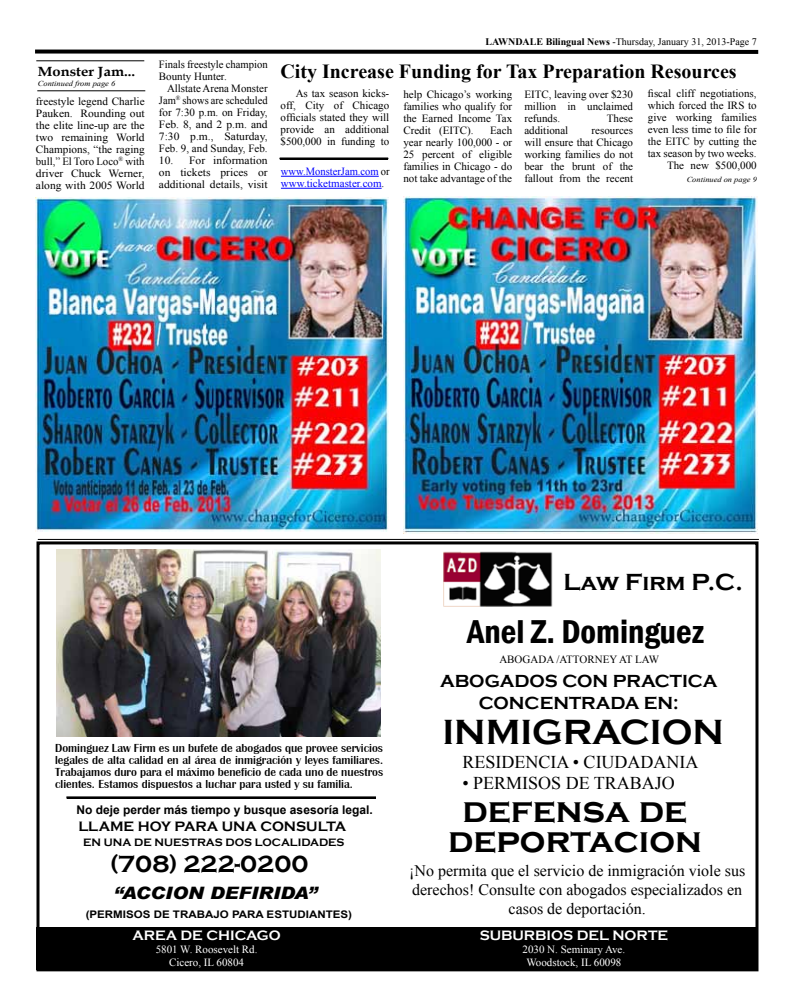
<style>
.page{position:relative;width:792px;height:1008px;background:#fff}
.page>*{position:absolute;margin:0;border:0;box-sizing:border-box;transform-origin:0 0}
.t1{font:700 36px "Copperplate Gothic";color:#000}
.t2{font:600 condensed 34px "Franklin Gothic";color:#000}
.t3{font:700 24px "Copperplate Gothic";color:#000}
.t4{font:700 20px "Times New Roman";color:#000}
.t5{font:18px "Times New Roman";color:#000}
.t6{font:700 18px/21.6px "Copperplate Gothic";color:#000;text-align:center}
.t7{font:italic 900 17.1px "Arial";color:#000;scale:1.11 1}
.t8{font:16px/19.2px "Times New Roman";color:#000;text-align:center}
.t9{font:700 14px "Copperplate Gothic";color:#fff}
.t10{font:700 14px "Copperplate Gothic";color:#000}
.t11{font:700 13.3px "Book Antiqua";color:#000;scale:1.11 1}
.t12{font:12px/12px "Britannic Medium DTC";color:#000;text-align:justify}
.t13{font:700 12px "Arial";color:#000}
.t14{font:11px/12px "Times New Roman";color:#000;text-align:justify}
.t15{font:11px/13.2px "Times New Roman";color:#fff;text-align:center}
.t16{font:11px/12px "Times New Roman";color:#000;text-align:justify;scale:1.05 1}
.t17{font:11px/12px "Times New Roman";color:#00f;scale:.96 1}
.t18{font:700 11px "Copperplate Gothic";color:#000}
.t19{font:700 10.4px "Arial";color:#000;scale:1.11 1}
.t20{font:10px "Times New Roman";color:#000}
.t21{font:italic 7.6px "Times New Roman";color:#000;scale:1.11 1}
.s1{font-weight:700}
.s2{color:#000}
</style>
<div class="page">
<svg style="left:35px;top:49px;width:724px;height:5px;background:#333"></svg>
<div style="left:36px;top:541px;width:722px;height:430px;border:3px solid #000"></div>
<div style="left:36px;top:928px;width:720px;height:42px;background:#000"></div>
<div style="left:36px;top:927px;width:721px;height:43px;border:1px solid #000"></div>
<div style="left:66px;top:796px;width:310px;height:3px;border:1px solid #000"></div>
<img style="left:444px;top:552px;width:109px;height:54px">
<img style="left:57px;top:549px;width:323px;height:188px">
<hr style="left:38px;top:539px;width:721px;height:1px;background:#000">
<hr style="left:36px;top:60px;width:108px;height:1px;background:#000">
<img style="left:403px;top:196px;width:355px;height:337px">
<img style="left:36px;top:197px;width:353px;height:335px">
<hr style="left:281px;top:176px;width:98px;height:1px;background:#00f">
<hr style="left:281px;top:188px;width:101px;height:1px;background:#00f">
<div style="left:279px;top:157px;width:109px;height:3px;border:1px solid #000"></div>
<hr style="left:37px;top:90px;width:108px;height:1px;background:#000">
<p class="t11" style="left:38px;top:62px;width:89px">Monster Jam...</p>
<p class="t21" style="left:38px;top:78px;width:71px">Continued from page 6</p>
<p class="t14" style="left:36px;top:95px;width:110px">freestyle legend Charlie Pauken. Rounding out the elite line-up are the two remaining World Champions, “the raging bull,” El Toro Loco<sup>®</sup> with driver Chuck Werner, along with 2005 World</p>
<p class="t20" style="left:485px;top:35px;width:273px"><span class="s1">LAWNDALE Bilingual News</span> -Thursday, January 31, 2013-Page 7</p>
<p class="t14" style="left:159px;top:58px;width:110px">Finals freestyle champion<br>Bounty Hunter.</p>
<p class="t14" style="left:159px;top:82px;width:110px;text-indent:8px">Allstate Arena Monster Jam<sup>®</sup> shows are scheduled for 7:30 p.m. on Friday, Feb. 8, and 2 p.m. and 7:30 p.m., Saturday, Feb. 9, and Sunday, Feb.</p>
<p class="t16" style="left:159px;top:154px;width:105px">10. For information on tickets prices or additional details, visit</p>
<p class="t17" style="left:281px;top:165px;width:115px">www.MonsterJam.com <span class="s2">or </span>www.ticketmaster.com<span class="s2">.</span></p>
<h3 class="t4" style="left:280px;top:57px;width:458px">City Increase Funding for Tax Preparation Resources</h3>
<p class="t14" style="left:648px;top:87px;width:110px;text-align:right">fiscal cliff negotiations, which forced the IRS to give working families even less time to file for the EITC by cutting the tax season by two weeks.<br>The new $500,000</p>
<p class="t21" style="left:687px;top:174px;width:65px">Continued on page 9</p>
<p class="t14" style="left:281px;top:87px;width:110px;text-indent:15px">As tax season kicks&shy;off, City of Chicago officials stated they will provide an additional $500,000 in funding to</p>
<p class="t14" style="left:403px;top:88px;width:110px">help Chicago’s working families who qualify for the Earned Income Tax Credit (EITC).</p>
<p class="t14" style="left:524px;top:88px;width:110px">EITC, leaving over $230 million in unclaimed refunds.</p>
<p class="t14" style="left:607px;top:112px;width:28px">These</p>
<p class="t14" style="left:524px;top:124px;width:46px">additional</p>
<p class="t14" style="left:403px;top:124px;width:110px;text-indent:87px">Each year nearly 100,000 - or 25 percent of eligible families in Chicago - do not take advantage of the</p>
<p class="t14" style="left:524px;top:124px;width:110px;text-indent:67px">resources will ensure that Chicago working families do not bear the brunt of the fallout from the recent</p>
<h3 class="t3" style="left:564px;top:568px;width:181px">Law Firm P.C.</h3>
<p class="t12" style="left:55px;top:742px;width:329px">Dominguez Law Firm es un bufete de abogados que provee servicios legales de alta calidad en al área de inmigración y leyes familiares.<br>Trabajamos duro para el máximo beneficio de cada uno de nuestros clientes. Estamos dispuestos a luchar para usted y su familia.</p>
<p class="t13" style="left:77px;top:802px;width:298px">No deje perder más tiempo y busque asesoría legal.</p>
<h3 class="t3" style="left:110px;top:851px;width:200px">(708) 222-0200</h3>
<p class="t10" style="left:78px;top:819px;width:269px">LLAME HOY PARA UNA CONSULTA</p>
<p class="t18" style="left:83px;top:836px;width:263px">EN UNA DE NUESTRAS DOS LOCALIDADES</p>
<h3 class="t7" style="left:114px;top:883px;width:185px">“ACCION DEFIRIDA”</h3>
<p class="t19" style="left:86px;top:908px;width:241px">(PERMISOS DE TRABAJO PARA ESTUDIANTES)</p>
<p class="t9" style="left:132px;top:928px;width:150px">AREA DE CHICAGO</p>
<p class="t15" style="left:156px;top:943px;width:103px">5801 W. Roosevelt Rd.<br>Cicero, IL 60804</p>
<h2 class="t2" style="left:467px;top:609px;width:238px">Anel Z. Dominguez</h2>
<p class="t14" style="left:499px;top:653px;width:161px">ABOGADA /ATTORNEY AT LAW</p>
<h3 class="t6" style="left:440px;top:671px;width:279px">ABOGADOS CON PRACTICA<br>CONCENTRADA EN:</h3>
<h1 class="t1" style="left:443px;top:712px;width:283px">INMIGRACION</h1>
<h3 class="t5" style="left:462px;top:750px;width:238px">RESIDENCIA • CIUDADANIA</h3>
<h3 class="t5" style="left:462px;top:771px;width:214px">• PERMISOS DE TRABAJO</h3>
<h1 class="t1" style="left:462px;top:791px;width:226px">defensa de</h1>
<h1 class="t1" style="left:448px;top:820px;width:255px">deportacion</h1>
<h3 class="t8" style="left:409px;top:860px;width:337px">¡No permita que el servicio de inmigración viole sus derechos! Consulte con abogados especializados en casos de deportación.</h3>
<p class="t9" style="left:480px;top:927px;width:190px">SUBURBIOS DEL NORTE</p>
<p class="t15" style="left:523px;top:942px;width:104px">2030 N. Seminary Ave.<br>Woodstock, IL 60098</p>
</div>
